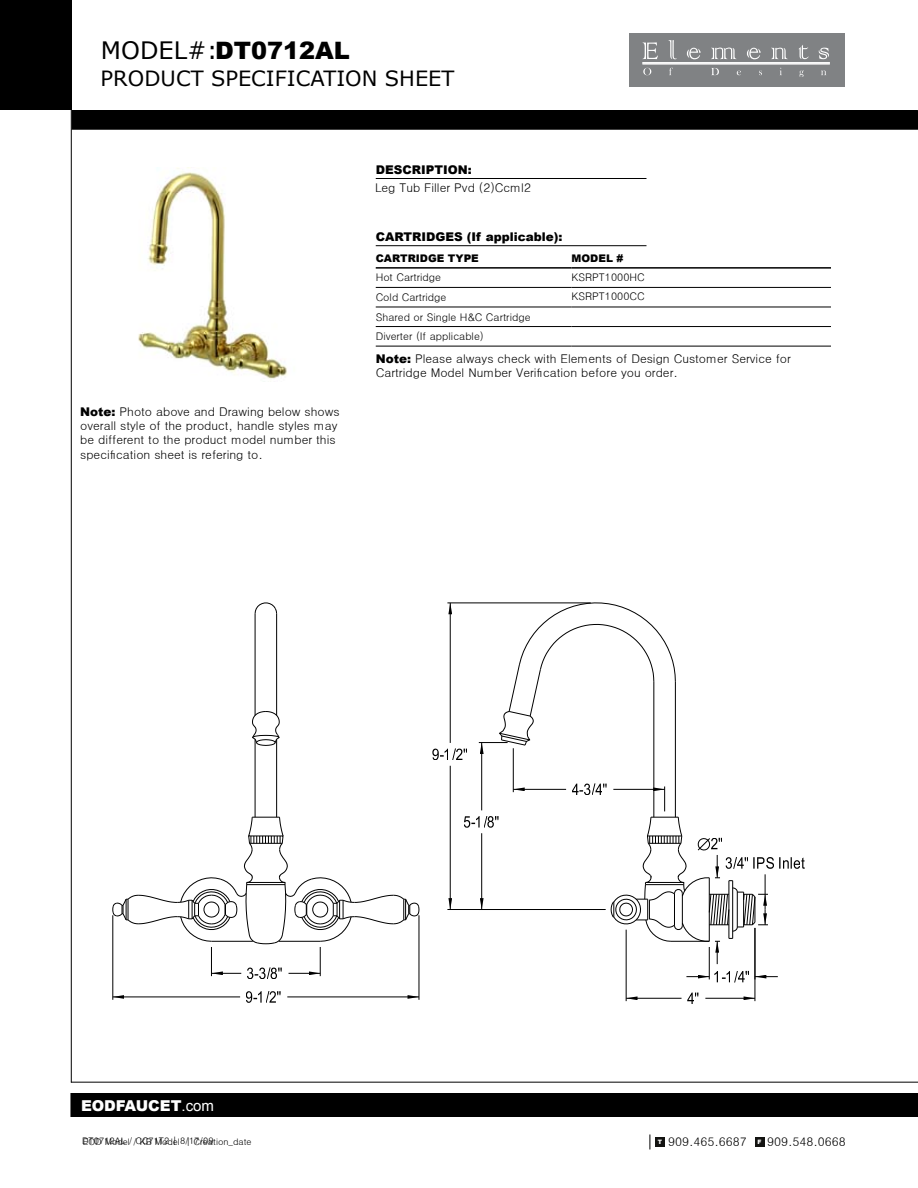
<style>
.page{position:relative;width:918px;height:1188px;background:#fff}
.page>*{position:absolute;margin:0;border:0;box-sizing:border-box;transform-origin:0 0}
.t1{font:900 24px "Arial";color:#000}
.t2{font:21px "Verdana";color:#000}
.t3{font:900 15px "Arial";color:#fff}
.t4{font:12px/14.4px "Dotum";color:#000}
.t5{font:900 12px "Arial";color:#000}
.t6{font:10.5px/19.5px "Dotum";color:#000}
.t7{font:900 10.5px "Arial";color:#000}
.t8{font:9px "Dotum";color:#000}
.t9{font:900 6px "Arial";color:#fff}
.s1{font-family:"Verdana";font-weight:400}
.s2{font-family:"Arial";font-weight:900}
.s3{font-weight:400}
</style>
<div class="page">
<svg style="left:650px;top:1134px;width:1px;height:15px"></svg>
<div style="left:655px;top:1137px;width:10px;height:9px;background:#131311"></div>
<div style="left:755px;top:1137px;width:9px;height:9px;background:#131311"></div>
<div style="left:0;top:0;width:72px;height:110px;background:#000"></div>
<hr style="left:71px;top:87px;width:1px;height:996px;background:#000">
<div style="left:71px;top:1094px;width:846px;height:22px;background:#000"></div>
<div style="left:70px;top:1093px;width:848px;height:24px;border:2px solid #000"></div>
<hr style="left:71px;top:1082px;width:847px;height:1px;background:#000">
<div style="left:630px;top:33px;width:215px;height:54px;background:#808284"></div>
<svg style="left:643px;top:68px;width:183px;height:9px"></svg>
<svg style="left:643px;top:40px;width:186px;height:19px"></svg>
<hr style="left:642px;top:62px;width:188px;height:1px;background:#fff">
<hr style="left:642px;top:64px;width:188px;height:1px;background:#fff">
<div style="left:72px;top:111px;width:845px;height:18px;background:#000"></div>
<div style="left:72px;top:110px;width:846px;height:20px;border:2px solid #000"></div>
<hr style="left:376px;top:178px;width:270px;height:1px;background:#000">
<hr style="left:376px;top:245px;width:270px;height:1px;background:#000">
<hr style="left:376px;top:267px;width:196px;height:2px;background:#000">
<hr style="left:572px;top:267px;width:259px;height:2px;background:#000">
<hr style="left:376px;top:287px;width:196px;height:1px;background:#000">
<hr style="left:572px;top:287px;width:259px;height:1px;background:#000">
<hr style="left:376px;top:307px;width:196px;height:1px;background:#000">
<hr style="left:572px;top:307px;width:259px;height:1px;background:#000">
<hr style="left:376px;top:326px;width:196px;height:1px;background:#000">
<hr style="left:572px;top:326px;width:259px;height:1px;background:#000">
<hr style="left:376px;top:346px;width:196px;height:1px;background:#000">
<hr style="left:572px;top:346px;width:259px;height:1px;background:#000">
<img style="left:138px;top:168px;width:150px;height:211px">
<svg style="left:687px;top:993px;width:11px;height:11px"></svg>
<hr style="left:626px;top:930px;width:1px;height:71px;background:#000">
<hr style="left:755px;top:928px;width:1px;height:73px;background:#000">
<hr style="left:626px;top:998px;width:56px;height:1px;background:#000">
<svg style="left:626px;top:996px;width:12px;height:4px"></svg>
<hr style="left:705px;top:998px;width:50px;height:1px;background:#000">
<svg style="left:744px;top:996px;width:11px;height:4px"></svg>
<svg style="left:572px;top:783px;width:35px;height:12px"></svg>
<hr style="left:513px;top:748px;width:1px;height:44px;background:#000">
<hr style="left:513px;top:789px;width:53px;height:1px;background:#000">
<svg style="left:513px;top:788px;width:12px;height:3px"></svg>
<hr style="left:613px;top:789px;width:52px;height:1px;background:#000">
<svg style="left:653px;top:786px;width:12px;height:25px"></svg>
<svg style="left:464px;top:816px;width:35px;height:12px"></svg>
<hr style="left:481px;top:833px;width:1px;height:77px;background:#000">
<svg style="left:480px;top:898px;width:4px;height:11px"></svg>
<hr style="left:481px;top:743px;width:1px;height:67px;background:#000">
<svg style="left:432px;top:748px;width:35px;height:12px"></svg>
<hr style="left:447px;top:603px;width:144px;height:1px;background:#000">
<hr style="left:447px;top:909px;width:158px;height:1px;background:#000">
<hr style="left:450px;top:603px;width:1px;height:140px;background:#000">
<svg style="left:448px;top:603px;width:4px;height:11px"></svg>
<hr style="left:450px;top:766px;width:1px;height:144px;background:#000">
<svg style="left:448px;top:898px;width:4px;height:11px"></svg>
<svg style="left:246px;top:991px;width:35px;height:12px"></svg>
<hr style="left:113px;top:915px;width:1px;height:85px;background:#000">
<hr style="left:419px;top:915px;width:1px;height:85px;background:#000">
<hr style="left:113px;top:997px;width:127px;height:1px;background:#000">
<svg style="left:113px;top:995px;width:11px;height:4px"></svg>
<hr style="left:287px;top:997px;width:132px;height:1px;background:#000">
<svg style="left:408px;top:995px;width:11px;height:4px"></svg>
<hr style="left:276px;top:739px;width:1px;height:78px;background:#000">
<hr style="left:255px;top:739px;width:1px;height:78px;background:#000">
<svg style="left:255px;top:602px;width:22px;height:12px"></svg>
<svg style="left:252px;top:711px;width:28px;height:35px"></svg>
<hr style="left:276px;top:614px;width:1px;height:101px;background:#000">
<hr style="left:255px;top:614px;width:1px;height:101px;background:#000">
<hr style="left:675px;top:682px;width:1px;height:135px;background:#000">
<hr style="left:654px;top:682px;width:1px;height:135px;background:#000">
<svg style="left:479px;top:602px;width:197px;height:152px"></svg>
<svg style="left:112px;top:817px;width:307px;height:162px"></svg>
<hr style="left:709px;top:947px;width:1px;height:32px;background:#000">
<svg style="left:686px;top:971px;width:63px;height:12px"></svg>
<svg style="left:755px;top:975px;width:23px;height:4px"></svg>
<svg style="left:611px;top:817px;width:194px;height:147px"></svg>
<h1 class="t1" style="left:101px;top:33px;width:250px"><span class="s1">MODEL#:</span>DT0712AL</h1>
<h2 class="t2" style="left:101px;top:65px;width:355px">PRODUCT SPECIFICATION SHEET</h2>
<p class="t5" style="left:376px;top:161px;width:97px">DESCRIPTION:</p>
<p class="t4" style="left:375px;top:181px;width:158px">Leg Tub Filler Pvd (2)Ccml2</p>
<p class="t4" style="left:80px;top:404px;width:261px"><span class="s2">Note:</span> Photo above and Drawing below shows overall style of the product, handle styles may be different to the product model number this specification sheet is refering to.</p>
<p class="t5" style="left:376px;top:228px;width:188px">CARTRIDGES (If applicable):</p>
<p class="t7" style="left:376px;top:250px;width:105px">CARTRIDGE TYPE</p>
<p class="t7" style="left:572px;top:250px;width:53px">MODEL #</p>
<p class="t6" style="left:376px;top:268px;width:156px">Hot Cartridge<br>Cold Cartridge<br>Shared or Single H&amp;C Cartridge<br>Diverter (If applicable)</p>
<p class="t4" style="left:376px;top:351px;width:417px"><span class="s2">Note:</span> Please always check with Elements of Design Customer Service for<br>Cartridge Model Number Verification before you order.</p>
<p class="t6" style="left:572px;top:267px;width:75px">KSRPT1000HC<br>KSRPT1000CC</p>
<p class="t3" style="left:81px;top:1095px;width:135px">EODFAUCET<span class="s3">.com</span></p>
<p class="t8" style="left:82px;top:1136px;width:133px">DT0712AL / CC71T2 | 8/17/09</p>
<p class="t8" style="left:83px;top:1137px;width:170px">EOD Model / KB Model | Creation_date</p>
<p class="t4" style="left:658px;top:1134px;width:91px"><sup>T</sup> 909.465.6687</p>
<p class="t4" style="left:767px;top:1134px;width:80px">909.548.0668</p>
<p class="t9" style="left:758px;top:1137px;width:6px">F</p>
</div>
